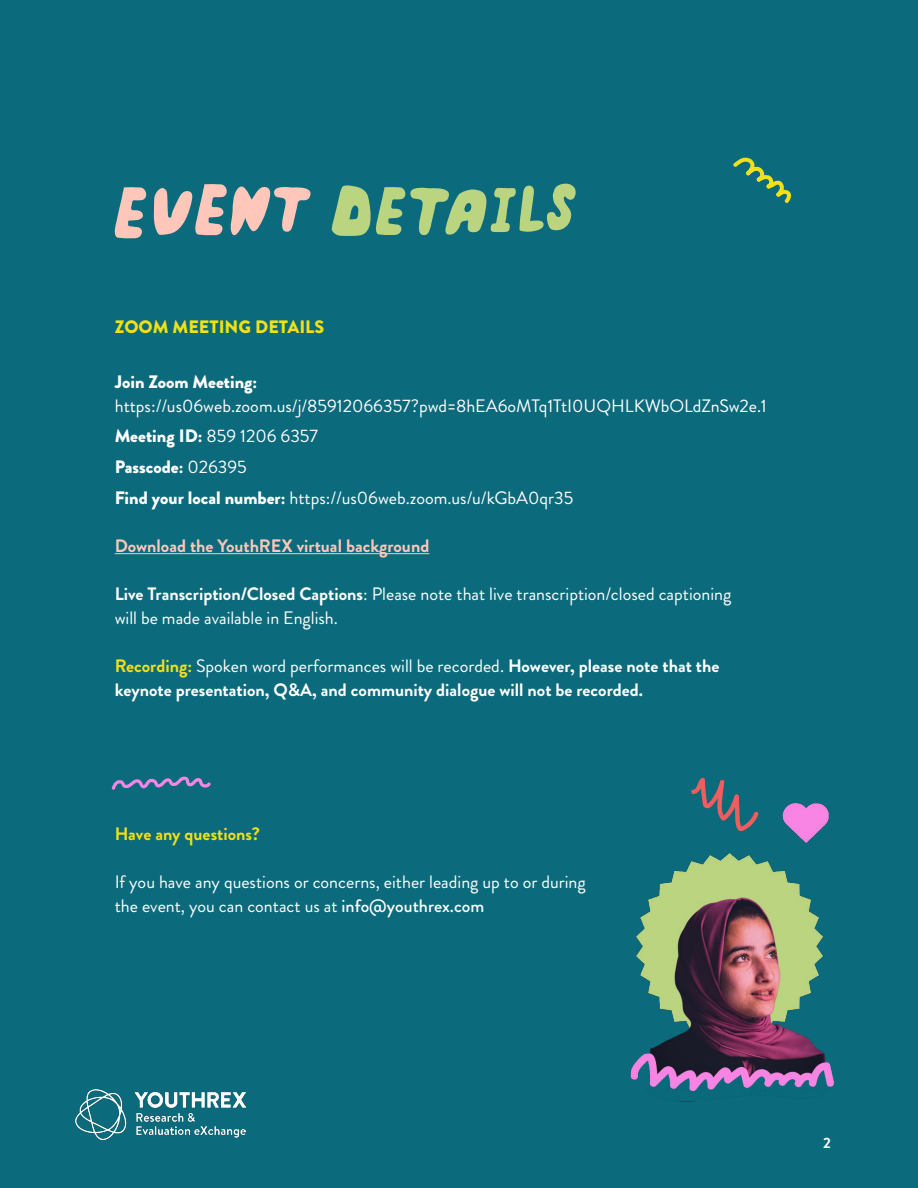
<style>
.page{position:relative;width:918px;height:1188px;background:#0b6a7b}
.page>*{position:absolute;margin:0;border:0;box-sizing:border-box;transform-origin:0 0}
.t1{font:18px/30.8px "Brandon Grotesque";color:#fff}
.t2{font:700 18px/24px "Brandon Grotesque";color:#fff}
.t3{font:700 18px "Brandon Grotesque";color:#ffc7ba}
.t4{font:900 18px "Brandon Grotesque";color:#f1e116}
.t5{font:700 18px "Brandon Grotesque";color:#f1e018}
.t6{font:900 18px "Brandon Grotesque";color:#fff}
.t7{font:700 15px "Brandon Grotesque";color:#fff}
.s1{font-weight:900}
.s2{font-weight:700}
.s3{color:#f1e018}
.s4{font-weight:400}
.s5{font-weight:500}
</style>
<div class="page">
<svg style="left:733px;top:157px;width:59px;height:46px"></svg>
<hr style="left:115px;top:553px;width:314px;height:1px;background:#ffc7ba">
<svg style="left:114px;top:187px;width:33px;height:52px"></svg>
<svg style="left:153px;top:184px;width:158px;height:52px"></svg>
<svg style="left:332px;top:183px;width:244px;height:53px"></svg>
<svg style="left:112px;top:776px;width:99px;height:14px"></svg>
<img style="left:630px;top:777px;width:204px;height:325px">
<img style="left:76px;top:1090px;width:170px;height:49px">
<p class="t4" style="left:115px;top:314px;width:211px">ZOOM MEETING DETAILS</p>
<p class="t6" style="left:115px;top:369px;width:144px">Join Zoom Meeting:</p>
<p class="t1" style="left:115px;top:390px;width:653px">https://us06web.zoom.us/j/85912066357?pwd=8hEA6oMTq1TtI0UQHLKWbOLdZnSw2e.1<br><span class="s1">Meeting ID:</span> 859 1206 6357<br><span class="s1">Passcode:</span> 026395<br><span class="s1">Find your local number:</span> https://us06web.zoom.us/u/kGbA0qr35</p>
<p class="t3" style="left:115px;top:533px;width:316px">Download the YouthREX virtual background</p>
<p class="t1" style="left:115px;top:582px;width:618px;line-height:24px"><span class="s2">Live Transcription/Closed Captions</span>: Please note that live transcription/closed captioning will be made available in English.</p>
<p class="t2" style="left:115px;top:654px;width:606px"><span class="s3">Recording:</span> <span class="s4">Spoken word performances will be recorded.</span> However, please note that the keynote presentation, Q&amp;A, and community dialogue will not be recorded.</p>
<p class="t5" style="left:115px;top:821px;width:147px">Have any questions?</p>
<p class="t1" style="left:115px;top:870px;width:473px;line-height:24px">If you have any questions or concerns, either leading up to or during the event, you can contact us at <span class="s5">info@youthrex.com</span></p>
<p class="t7" style="left:823px;top:1132px;width:9px">2</p>
</div>
